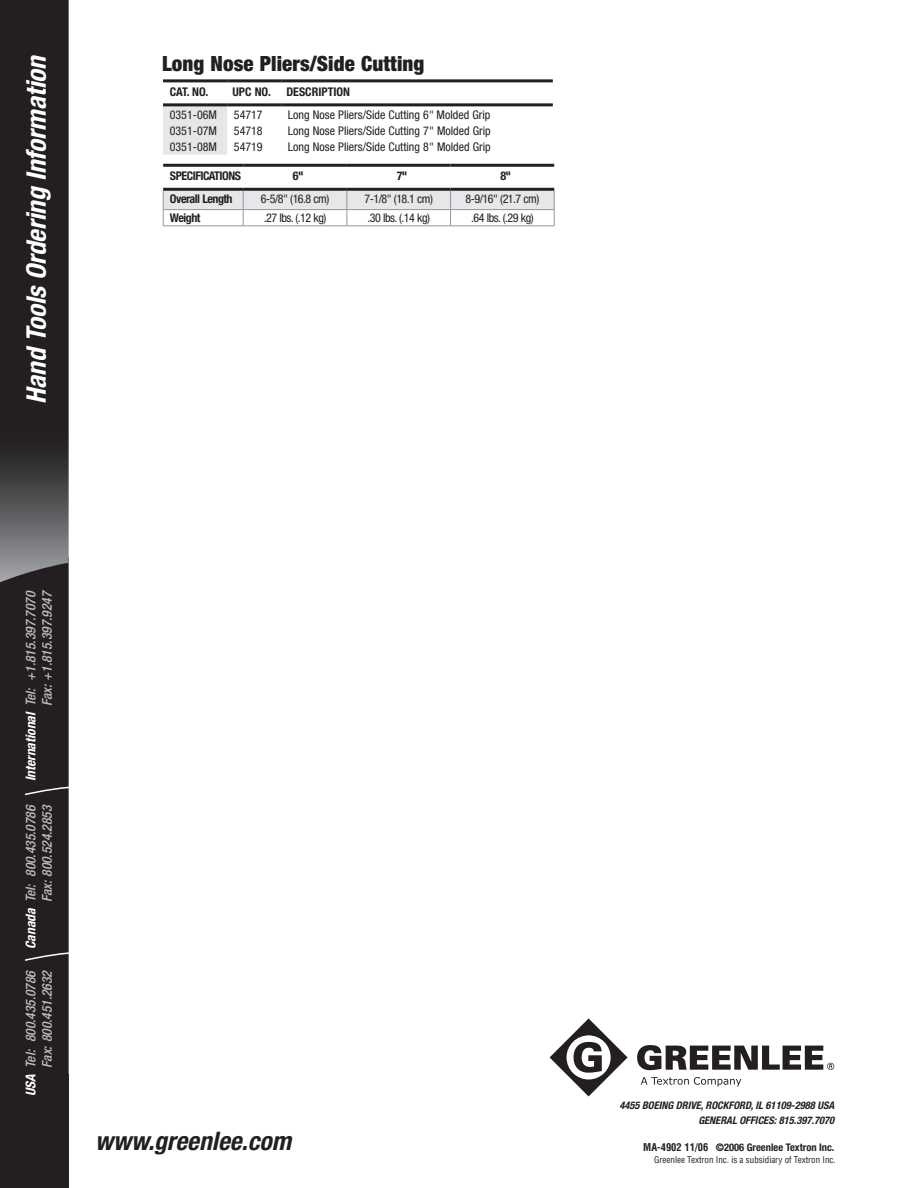
<style>
.page{position:relative;width:918px;height:1188px;background:#fff}
.page>*{position:absolute;margin:0;border:0;box-sizing:border-box;transform-origin:0 0}
.t1{font:italic 700 condensed 27px "Helvetica Neue";color:#fff}
.t2{font:italic 700 condensed 25.5px "Helvetica Neue";color:#231f20}
.t3{font:900 condensed 21px "Helvetica Neue";letter-spacing:.005em;color:#231f20}
.t4{font:italic 500 condensed 13.5px/16.2px "Helvetica Neue";color:#bcbdc0;text-align:right}
.t5{font:condensed 12px "Helvetica Neue";color:#231f20}
.t6{font:700 condensed 12px "Helvetica Neue";letter-spacing:-.04em;color:#231f20}
.t7{font:italic 700 condensed 10.5px/15px "Helvetica Neue";color:#231f20;text-align:right}
.t8{font:700 condensed 10.5px "Helvetica Neue";color:#231f20}
.t9{font:700 condensed 10.5px "Helvetica";color:#231f20}
.t10{font:condensed 9px "Helvetica";color:#231f20}
.s1{font-weight:700;color:#fff}
</style>
<div class="page">
<svg style="left:550px;top:1018px;width:78px;height:78px"></svg>
<svg style="left:637px;top:1045px;width:197px;height:25px"></svg>
<svg style="left:641px;top:1077px;width:100px;height:10px"></svg>
<div style="left:0;top:1075px;width:69px;height:113px;background:#231f20"></div>
<svg style="left:0;top:0;width:69px;height:1075px;background:#292627"></svg>
<div style="left:163px;top:106px;width:64px;height:49px;background:#e6e7e9"></div>
<hr style="left:163px;top:79px;width:64px;height:3px;background:#231f20">
<hr style="left:163px;top:103px;width:64px;height:3px;background:#231f20">
<hr style="left:227px;top:79px;width:54px;height:3px;background:#231f20">
<hr style="left:227px;top:103px;width:54px;height:3px;background:#231f20">
<hr style="left:281px;top:79px;width:272px;height:3px;background:#231f20">
<hr style="left:281px;top:103px;width:272px;height:3px;background:#231f20">
<svg style="left:163px;top:190px;width:392px;height:36px"></svg>
<hr style="left:163px;top:226px;width:80px;height:1px;background:#939598">
<hr style="left:243px;top:226px;width:104px;height:1px;background:#939598">
<hr style="left:347px;top:226px;width:104px;height:1px;background:#939598">
<hr style="left:451px;top:226px;width:103px;height:1px;background:#939598">
<hr style="left:163px;top:164px;width:80px;height:3px;background:#231f20">
<hr style="left:163px;top:188px;width:80px;height:3px;background:#231f20">
<hr style="left:243px;top:164px;width:104px;height:3px;background:#231f20">
<hr style="left:243px;top:188px;width:104px;height:3px;background:#231f20">
<hr style="left:347px;top:164px;width:104px;height:3px;background:#231f20">
<hr style="left:347px;top:188px;width:104px;height:3px;background:#231f20">
<hr style="left:451px;top:164px;width:103px;height:3px;background:#231f20">
<hr style="left:451px;top:188px;width:103px;height:3px;background:#231f20">
<h1 class="t1" style="left:20px;top:404px;width:350px;rotate:-90deg">Hand Tools Ordering Information</h1>
<p class="t3" style="left:162px;top:51px;width:264px">Long Nose Pliers/Side Cutting</p>
<p class="t6" style="left:170px;top:84px;width:40px">Cat. No.</p>
<p class="t6" style="left:232px;top:84px;width:40px">UPC No.</p>
<p class="t6" style="left:286px;top:84px;width:14px">Descripti</p>
<p class="t6" style="left:337px;top:84px;width:14px">on</p>
<p class="t5" style="left:170px;top:108px;width:49px">0351-06M</p>
<p class="t5" style="left:234px;top:108px;width:30px">54717</p>
<p class="t5" style="left:288px;top:108px;width:204px">Long Nose Pliers/Side Cutting 6" Molded Grip</p>
<p class="t5" style="left:170px;top:124px;width:49px">0351-07M</p>
<p class="t5" style="left:234px;top:124px;width:30px">54718</p>
<p class="t5" style="left:288px;top:124px;width:204px">Long Nose Pliers/Side Cutting 7" Molded Grip</p>
<p class="t5" style="left:170px;top:140px;width:49px">0351-08M</p>
<p class="t5" style="left:234px;top:140px;width:30px">54719</p>
<p class="t5" style="left:288px;top:140px;width:204px">Long Nose Pliers/Side Cutting 8" Molded Grip</p>
<p class="t6" style="left:170px;top:169px;width:12px">Specificati</p>
<p class="t6" style="left:222px;top:169px;width:14px">ons</p>
<p class="t6" style="left:293px;top:169px;width:12px">6"</p>
<p class="t6" style="left:397px;top:169px;width:12px">7"</p>
<p class="t6" style="left:500px;top:169px;width:12px">8"</p>
<p class="t6" style="left:170px;top:191px;width:64px">Overall Length</p>
<p class="t5" style="left:261px;top:192px;width:70px">6-5/8" (16.8 cm)</p>
<p class="t5" style="left:364px;top:192px;width:70px">7-1/8" (18.1 cm)</p>
<p class="t5" style="left:465px;top:192px;width:75px">8-9/16" (21.7 cm)</p>
<p class="t6" style="left:170px;top:211px;width:32px">Weight</p>
<p class="t5" style="left:264px;top:211px;width:64px">.27 lbs. (.12 kg)</p>
<p class="t5" style="left:367px;top:211px;width:64px">.30 lbs. (.14 kg)</p>
<p class="t5" style="left:471px;top:211px;width:64px">.64 lbs. (.29 kg)</p>
<p class="t4" style="left:22px;top:781px;width:193px;rotate:-90deg"><span class="s1">International</span> Tel: +1.815.397.7070<br>Fax: +1.815.397.9247</p>
<p class="t4" style="left:22px;top:949px;width:146px;rotate:-90deg"><span class="s1">Canada</span> Tel: 800.435.0786<br>Fax: 800.524.2853</p>
<p class="t4" style="left:22px;top:1096px;width:128px;rotate:-90deg"><span class="s1">USA</span> Tel: 800.435.0786<br>Fax: 800.451.2632</p>
<p class="t7" style="left:619px;top:1097px;width:216px">4455 BOEING DRIVE, ROCKFORD, IL 61109-2988 USA<br>GENERAL OFFICES: 815.397.7070</p>
<h2 class="t2" style="left:95px;top:1125px;width:198px">www.greenlee.com</h2>
<p class="t8" style="left:716px;top:1141px;width:120px">©2006 Greenlee Textron Inc.</p>
<p class="t10" style="left:654px;top:1154px;width:183px">Greenlee Textron Inc. is a subsidiary of Textron Inc.</p>
<p class="t9" style="left:643px;top:1141px;width:67px">MA-4902 11/06</p>
</div>
